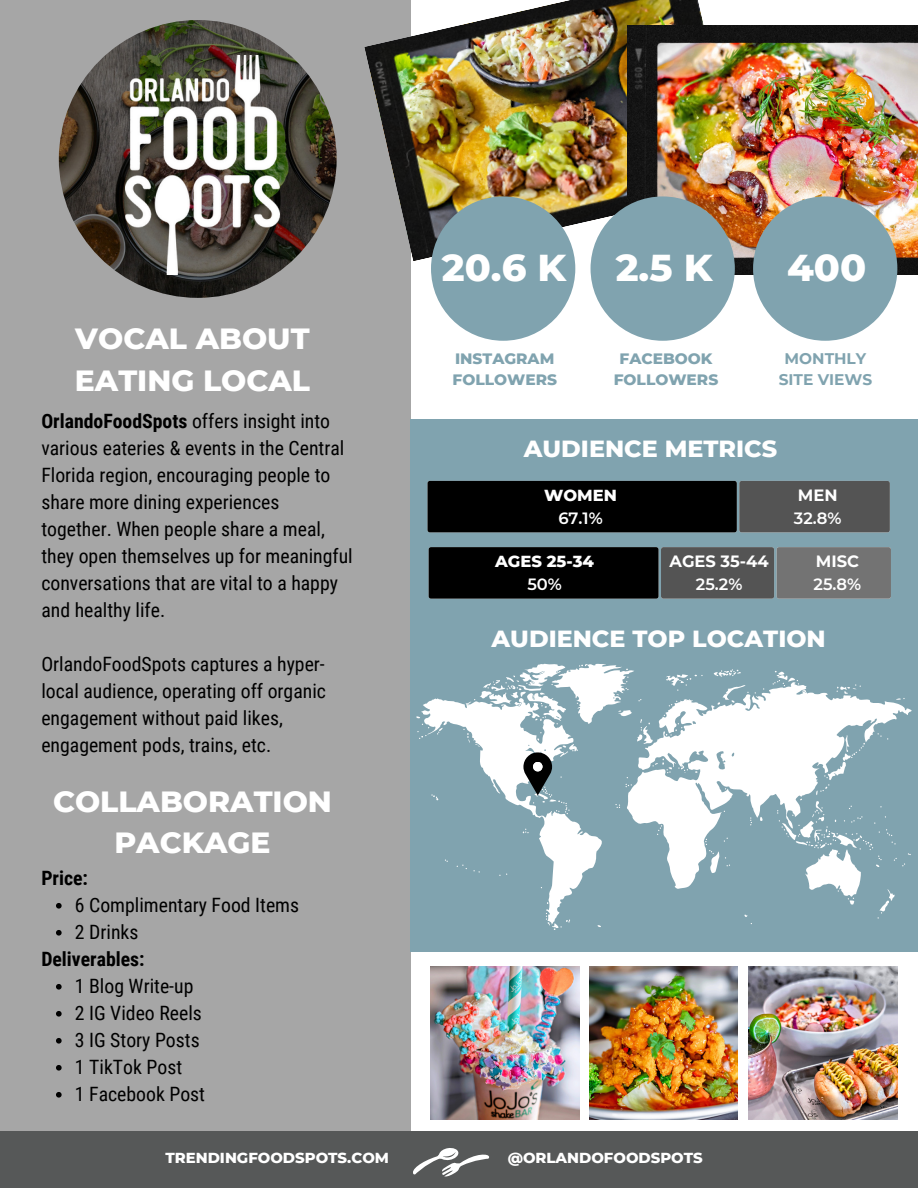
<style>
.page{position:relative;width:918px;height:1188px;background:#fff}
.page>*{position:absolute;margin:0;border:0;box-sizing:border-box;transform-origin:0 0}
.t1{font:800 38.25px "Montserrat";color:#fff}
.t2{font:800 29.85px "Montserrat";color:#fff}
.t3{font:800 23.85px "Montserrat";color:#fff}
.t4{font:19.8px/27px "Roboto Condensed";color:#000}
.t5{font:700 19.8px "Roboto Condensed";color:#000}
.t6{font:600 16.35px "Montserrat";color:#fff}
.t7{font:700 16.35px "Montserrat";color:#fff}
.t8{font:800 16.35px "Montserrat";color:#fff}
.t9{font:800 15.45px "Montserrat";color:#80a3af}
.t10{font:700 15.45px "Montserrat";color:#80a3af}
.t11{font:800 14.85px "Montserrat";color:#fff}
.s1{font-weight:700}
</style>
<div class="page">
<img style="left:431px;top:966px;width:148px;height:153px">
<img style="left:589px;top:966px;width:149px;height:153px">
<img style="left:749px;top:966px;width:148px;height:153px">
<div style="left:0;top:0;width:410px;height:1150px;background:#a6a6a6"></div>
<img style="left:364px;top:0;width:340px;height:261px">
<div style="left:410px;top:419px;width:508px;height:532px;background:#80a3af"></div>
<div style="left:0;top:1132px;width:918px;height:56px;background:#565858"></div>
<img style="left:59px;top:20px;width:278px;height:278px;border-radius:50%">
<img style="left:126px;top:55px;width:154px;height:220px">
<svg style="left:416px;top:664px;width:496px;height:266px"></svg>
<svg style="left:523px;top:752px;width:29px;height:43px"></svg>
<svg style="left:427px;top:481px;width:463px;height:51px;background:#1c1c1c"></svg>
<svg style="left:429px;top:547px;width:462px;height:52px;background:#323232"></svg>
<div style="left:431px;top:196px;width:144px;height:145px;background:#80a3af;border-radius:50%"></div>
<img style="left:627px;top:25px;width:291px;height:250px">
<div style="left:591px;top:196px;width:144px;height:145px;background:#80a3af;border-radius:50%"></div>
<div style="left:753px;top:196px;width:144px;height:145px;background:#80a3af;border-radius:50%"></div>
<div style="left:533px;top:762px;width:9px;height:9px;background:#fff;border-radius:50%"></div>
<svg style="left:56px;top:903px;width:6px;height:6px"></svg>
<svg style="left:56px;top:930px;width:6px;height:6px"></svg>
<svg style="left:56px;top:984px;width:6px;height:6px"></svg>
<svg style="left:56px;top:1011px;width:6px;height:6px"></svg>
<svg style="left:56px;top:1038px;width:6px;height:6px"></svg>
<svg style="left:56px;top:1065px;width:6px;height:6px"></svg>
<svg style="left:56px;top:1092px;width:6px;height:6px"></svg>
<svg style="left:413px;top:1148px;width:76px;height:29px"></svg>
<p class="t2" style="left:75px;top:320px;width:236px">VOCAL ABOUT</p>
<p class="t2" style="left:75px;top:362px;width:237px">EATING LOCAL</p>
<p class="t4" style="left:41px;top:408px;width:313px"><span class="s1">OrlandoFoodSpots</span> offers insight into various eateries &amp; events in the Central Florida region, encouraging people to share more dining experiences together. When people share a meal, they open themselves up for meaningful conversations that are vital to a happy and healthy life.</p>
<p class="t4" style="left:41px;top:651px;width:286px">OrlandoFoodSpots captures a hyper&shy;local audience, operating off organic engagement without paid likes, engagement pods, trains, etc.</p>
<p class="t2" style="left:53px;top:783px;width:280px">COLLABORATION</p>
<p class="t2" style="left:114px;top:825px;width:158px">PACKAGE</p>
<p class="t5" style="left:41px;top:867px;width:48px">Price:</p>
<p class="t4" style="left:75px;top:892px;width:226px">6 Complimentary Food Items</p>
<p class="t4" style="left:75px;top:919px;width:65px">2 Drinks</p>
<p class="t4" style="left:75px;top:973px;width:120px">1 Blog Write-up</p>
<p class="t4" style="left:75px;top:1000px;width:128px">2 IG Video Reels</p>
<p class="t4" style="left:75px;top:1027px;width:126px">3 IG Story Posts</p>
<p class="t4" style="left:75px;top:1054px;width:109px">1 TikTok Post</p>
<p class="t4" style="left:75px;top:1081px;width:132px">1 Facebook Post</p>
<p class="t5" style="left:41px;top:948px;width:105px">Deliverables:</p>
<p class="t1" style="left:442px;top:244px;width:126px">20.6 K</p>
<p class="t1" style="left:616px;top:244px;width:98px">2.5 K</p>
<p class="t1" style="left:787px;top:244px;width:81px">400</p>
<p class="t9" style="left:455px;top:349px;width:101px">INSTAGRAM</p>
<p class="t9" style="left:452px;top:370px;width:106px">FOLLOWERS</p>
<p class="t9" style="left:619px;top:349px;width:95px">FACEBOOK</p>
<p class="t9" style="left:614px;top:370px;width:106px">FOLLOWERS</p>
<p class="t10" style="left:785px;top:349px;width:83px">MONTHLY</p>
<p class="t10" style="left:779px;top:370px;width:95px">SITE VIEWS</p>
<p class="t3" style="left:524px;top:434px;width:255px">AUDIENCE METRICS</p>
<p class="t8" style="left:544px;top:485px;width:74px">WOMEN</p>
<p class="t6" style="left:558px;top:508px;width:46px">67.1%</p>
<p class="t8" style="left:495px;top:551px;width:100px">AGES 25-34</p>
<p class="t6" style="left:527px;top:574px;width:36px">50%</p>
<p class="t7" style="left:670px;top:551px;width:101px">AGES 35-44</p>
<p class="t6" style="left:696px;top:574px;width:48px">25.2%</p>
<p class="t7" style="left:798px;top:485px;width:41px">MEN</p>
<p class="t6" style="left:794px;top:508px;width:49px">32.8%</p>
<p class="t7" style="left:816px;top:551px;width:45px">MISC</p>
<p class="t6" style="left:814px;top:574px;width:49px">25.8%</p>
<p class="t3" style="left:492px;top:624px;width:336px">AUDIENCE TOP LOCATION</p>
<p class="t11" style="left:165px;top:1149px;width:225px">TRENDINGFOODSPOTS.COM</p>
<p class="t11" style="left:508px;top:1149px;width:197px">@ORLANDOFOODSPOTS</p>
</div>
